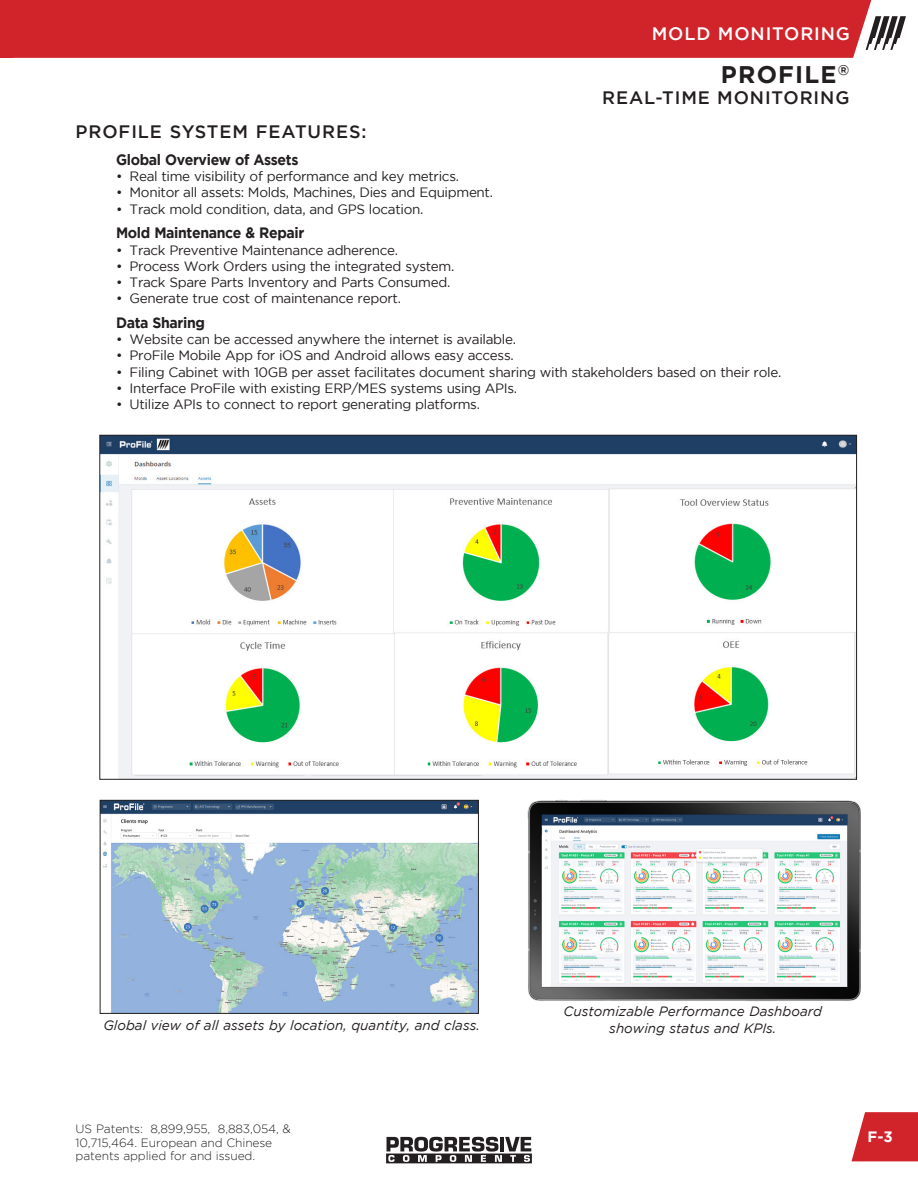
<style>
.page{position:relative;width:918px;height:1188px;background:#fff}
.page>*{position:absolute;margin:0;border:0;box-sizing:border-box;transform-origin:0 0}
.t1{font:700 24px "Gotham";letter-spacing:.05em;color:#231f20}
.Notations{font:500 18px "Gotham";letter-spacing:.05em;color:#231f20}
.t2{font:500 18px "Gotham";letter-spacing:.05em;color:#fff}
.Notations-2{font:700 15px "Gotham";letter-spacing:-.025em;color:#231f20;scale:.94 1}
.t3{font:700 15px "Gotham";color:#fff}
.t4{font:13.5px "Gotham";letter-spacing:-.025em;color:#231f20}
.Notations-3{font:italic 13.5px/16.2px "Gotham";color:#231f20;text-align:center}
.Notations-4{font:300 12px/13.5px "Gotham";letter-spacing:-.01em;color:#231f20}
</style>
<div class="page">
<div style="left:14px;top:0;width:858px;height:58px;background:#d1232a"></div>
<svg style="left:866px;top:16px;width:40px;height:34px"></svg>
<svg style="left:386px;top:1137px;width:146px;height:26px"></svg>
<svg style="left:852px;top:1112px;width:66px;height:49px;background:#d5383f"></svg>
<div style="left:0;top:0;width:14px;height:58px;background:#d1232a"></div>
<img style="left:101px;top:437px;width:754px;height:341px">
<img style="left:527px;top:800px;width:334px;height:202px">
<img style="left:102px;top:802px;width:375px;height:210px">
<div style="left:100px;top:800px;width:379px;height:214px;border:1px solid #231f20"></div>
<h2 class="t2" style="left:652px;top:24px;width:200px">MOLD MONITORING</h2>
<p class="t1" style="left:721px;top:61px;width:130px">PROFILE<sup>®</sup></p>
<p class="Notations" style="left:602px;top:87px;width:249px">REAL-TIME MONITORING</p>
<p class="Notations" style="left:76px;top:122px;width:292px">PROFILE SYSTEM FEATURES:</p>
<p class="Notations-2" style="left:116px;top:151px;width:196px">Global Overview of Assets</p>
<p class="t4" style="left:116px;top:169px;width:344px">• Real time visibility of performance and key metrics.</p>
<p class="t4" style="left:116px;top:185px;width:378px">• Monitor all assets: Molds, Machines, Dies and Equipment.</p>
<p class="t4" style="left:116px;top:201px;width:309px">• Track mold condition, data, and GPS location.</p>
<p class="Notations-2" style="left:116px;top:224px;width:202px">Mold Maintenance &amp; Repair</p>
<p class="t4" style="left:116px;top:242px;width:283px">• Track Preventive Maintenance adherence.</p>
<p class="t4" style="left:116px;top:259px;width:340px">• Process Work Orders using the integrated system.</p>
<p class="t4" style="left:116px;top:275px;width:336px">• Track Spare Parts Inventory and Parts Consumed.</p>
<p class="t4" style="left:116px;top:291px;width:286px">• Generate true cost of maintenance report.</p>
<p class="Notations-2" style="left:116px;top:314px;width:96px">Data Sharing</p>
<p class="t4" style="left:116px;top:332px;width:401px">• Website can be accessed anywhere the internet is available.</p>
<p class="t4" style="left:116px;top:348px;width:399px">• ProFile Mobile App for iOS and Android allows easy access.</p>
<p class="t4" style="left:116px;top:364px;width:667px">• Filing Cabinet with 10GB per asset facilitates document sharing with stakeholders based on their role.</p>
<p class="t4" style="left:116px;top:381px;width:403px">• Interface ProFile with existing ERP/MES systems using APIs.</p>
<p class="t4" style="left:116px;top:397px;width:365px">• Utilize APIs to connect to report generating platforms.</p>
<p class="Notations-3" style="left:103px;top:1017px;width:378px">Global view of all assets by location, quantity, and class.</p>
<p class="Notations-4" style="left:76px;top:1122px;width:217px">US Patents: 8,899,955, 8,883,054, &amp;<br>10,715,464. European and Chinese patents applied for and issued.</p>
<p class="Notations-3" style="left:564px;top:1003px;width:260px">Customizable Performance Dashboard showing status and KPIs.</p>
<p class="t3" style="left:868px;top:1128px;width:27px">F-3</p>
</div>
